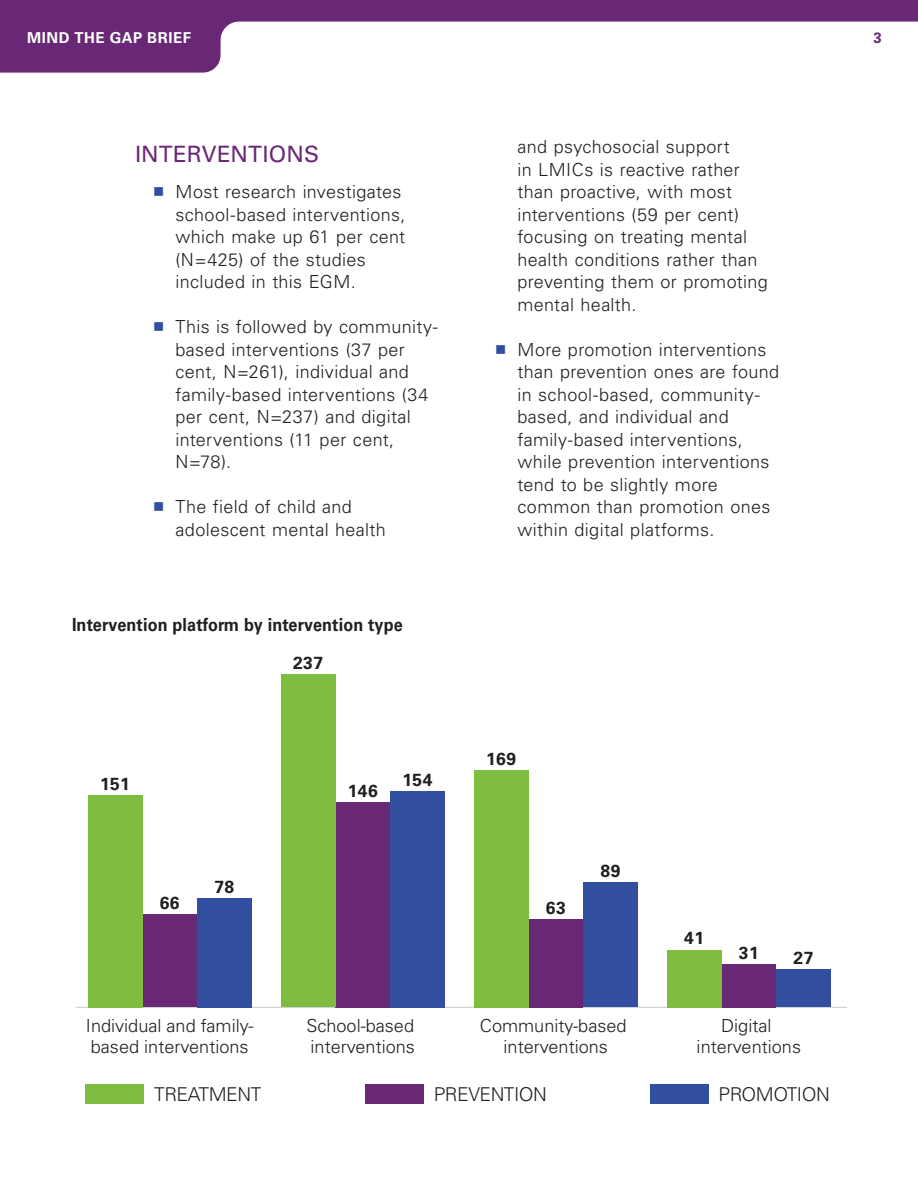
<style>
.page{position:relative;width:918px;height:1188px;background:#fff}
.page>*{position:absolute;margin:0;border:0;box-sizing:border-box;transform-origin:0 0}
.t1{font:22.5px "Univers LT Pro 55 Roman";letter-spacing:.005em;color:#692875}
.t2{font:300 19.05px "Univers LT Pro 45";letter-spacing:-.025em;color:#231f20}
.t3{font:300 18px/22.5px "Univers LT Pro 45";letter-spacing:.015em;color:#231f20}
.t4{font:700 18px "Univers LT Pro 65";letter-spacing:.01em;color:#231f20;scale:.9 1}
.t5{font:700 17.4px "Univers LT Pro 65";letter-spacing:.025em;color:#231f20}
.t6{font:700 15px "Univers LT Pro 65";letter-spacing:.035em;color:#fff}
.t7{font:700 15px "Univers LT Pro 65";color:#692875}
.s1{color:#324ea1}
</style>
<div class="page">
<hr style="left:76px;top:1007px;width:770px;height:1px;background:#c7c8ca">
<div style="left:197px;top:898px;width:55px;height:109px;background:#324ea1"></div>
<div style="left:390px;top:791px;width:55px;height:216px;background:#324ea1"></div>
<div style="left:583px;top:882px;width:55px;height:125px;background:#324ea1"></div>
<div style="left:776px;top:969px;width:55px;height:38px;background:#324ea1"></div>
<div style="left:142px;top:915px;width:55px;height:92px;background:#692875"></div>
<div style="left:335px;top:802px;width:55px;height:205px;background:#692875"></div>
<div style="left:528px;top:919px;width:55px;height:88px;background:#692875"></div>
<div style="left:722px;top:964px;width:54px;height:43px;background:#692875"></div>
<div style="left:88px;top:795px;width:54px;height:212px;background:#7fbd41"></div>
<div style="left:281px;top:674px;width:54px;height:333px;background:#7fbd41"></div>
<div style="left:474px;top:770px;width:54px;height:237px;background:#7fbd41"></div>
<div style="left:667px;top:950px;width:55px;height:57px;background:#7fbd41"></div>
<div style="left:365px;top:1084px;width:58px;height:20px;background:#692875"></div>
<div style="left:85px;top:1084px;width:58px;height:20px;background:#7fbd41"></div>
<div style="left:651px;top:1084px;width:58px;height:20px;background:#324ea1"></div>
<svg style="left:0;top:0;width:918px;height:73px"></svg>
<p class="t6" style="left:27px;top:29px;width:166px">MIND THE GAP BRIEF</p>
<p class="t7" style="left:874px;top:29px;width:10px">3</p>
<h2 class="t1" style="left:135px;top:140px;width:186px">INTERVENTIONS</h2>
<p class="t3" style="left:176px;top:180px;width:232px;text-indent:-22px"><span class="s1">■</span> Most research investigates school-based interventions, which make up 61 per cent (N=425) of the studies included in this EGM.</p>
<p class="t3" style="left:176px;top:315px;width:264px;text-indent:-22px"><span class="s1">■</span> This is followed by community&shy;based interventions (37 per cent, N=261), individual and family-based interventions (34 per cent, N=237) and digital interventions (11 per cent,<br>N=78).</p>
<p class="t3" style="left:176px;top:495px;width:212px;text-indent:-22px"><span class="s1">■</span> The field of child and adolescent mental health</p>
<p class="t4" style="left:72px;top:614px;width:369px">Intervention platform by intervention type</p>
<p class="t5" style="left:100px;top:773px;width:32px">151</p>
<p class="t5" style="left:160px;top:893px;width:21px">66</p>
<p class="t5" style="left:214px;top:876px;width:21px">78</p>
<p class="t5" style="left:293px;top:653px;width:32px">237</p>
<p class="t5" style="left:348px;top:781px;width:32px">146</p>
<p class="t5" style="left:402px;top:769px;width:32px">154</p>
<p class="t3" style="left:518px;top:135px;width:252px">and psychosocial support<br>in LMICs is reactive rather than proactive, with most interventions (59 per cent) focusing on treating mental health conditions rather than preventing them or promoting mental health.</p>
<p class="t3" style="left:518px;top:338px;width:263px;text-indent:-22px"><span class="s1">■</span> More promotion interventions than prevention ones are found in school-based, community&shy;based, and individual and family-based interventions, while prevention interventions tend to be slightly more common than promotion ones within digital platforms.</p>
<p class="t5" style="left:486px;top:748px;width:32px">169</p>
<p class="t5" style="left:546px;top:897px;width:21px">63</p>
<p class="t5" style="left:601px;top:861px;width:21px">89</p>
<p class="t5" style="left:684px;top:928px;width:21px">41</p>
<p class="t5" style="left:739px;top:942px;width:21px">31</p>
<p class="t5" style="left:794px;top:948px;width:21px">27</p>
<p class="t3" style="left:306px;top:1014px;width:110px;line-height:21.6px">School-based interventions</p>
<p class="t3" style="left:480px;top:1014px;width:148px;line-height:21.6px;text-align:center">Community-based interventions</p>
<p class="t3" style="left:86px;top:1014px;width:169px;line-height:21.6px">Individual and family&shy;based interventions</p>
<p class="t2" style="left:154px;top:1083px;width:109px">TREATMENT</p>
<p class="t2" style="left:434px;top:1083px;width:115px">PREVENTION</p>
<p class="t2" style="left:719px;top:1083px;width:113px">PROMOTION</p>
<p class="t3" style="left:697px;top:1014px;width:106px;line-height:21.6px;text-align:center">Digital interventions</p>
</div>
